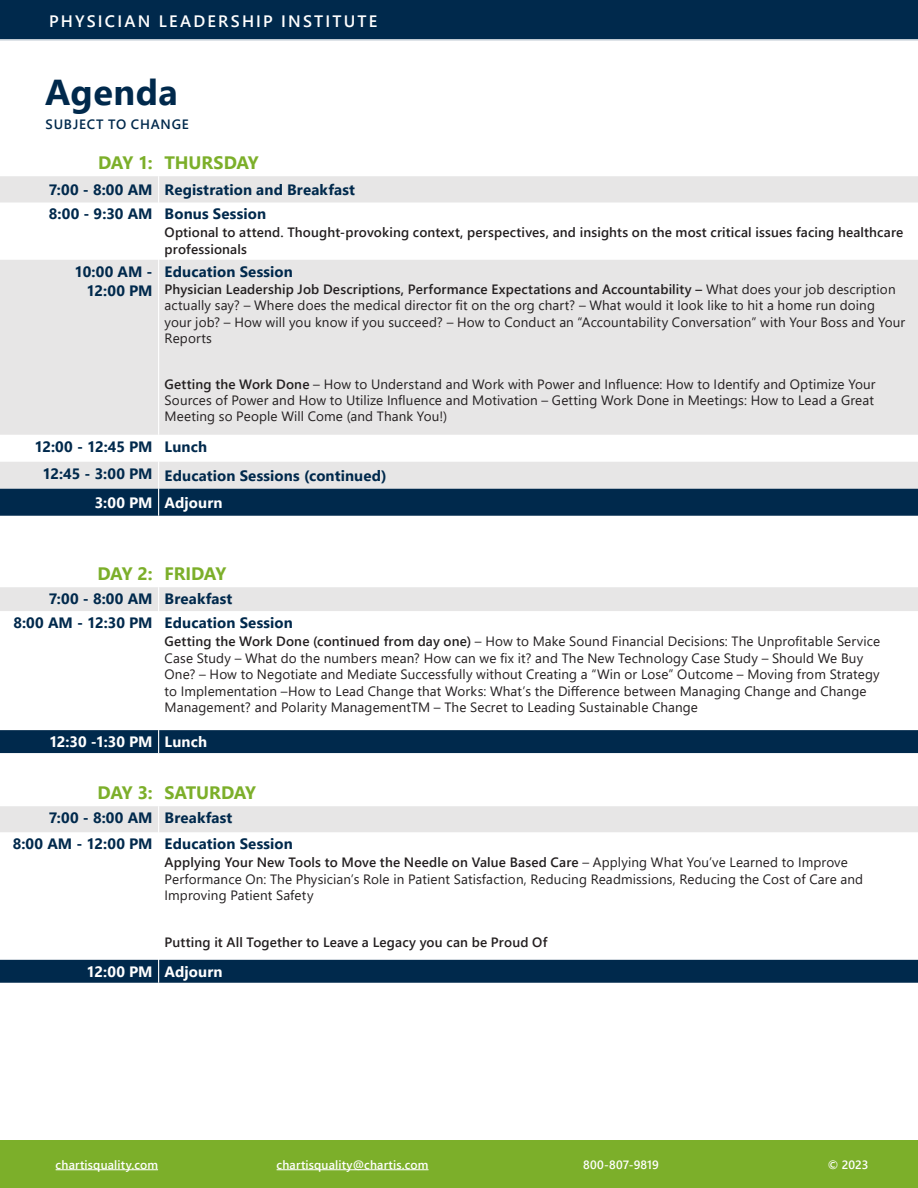
<style>
.page{position:relative;width:918px;height:1188px;background:#fff}
.page>*{position:absolute;margin:0;border:0;box-sizing:border-box;transform-origin:0 0}
.Chartis_-_Paper_Title{font:700 36px "Segoe UI";letter-spacing:.01em;color:#00294c}
.Chartis_-_Author_Name{font:700 18px "Segoe UI";letter-spacing:-.03em;color:#7caf2a}
.Chartis_-_Author_Name-2{font:700 18px "Segoe UI";letter-spacing:-.005em;color:#7caf2a}
.Chartis_-_Author_Name-3{font:700 18px "Segoe UI";letter-spacing:-.01em;color:#7caf2a}
.Chartis_-_Paper_Title-2{font:600 16.5px "Segoe UI";letter-spacing:.13em;color:#fff}
.Chartis_-_Author_Name-4{font:700 15px/19.5px "Segoe UI";letter-spacing:.01em;color:#00294c;text-align:right}
.Chartis_-_Author_Name-5{font:700 15px "Segoe UI";letter-spacing:.005em;color:#fff}
.Chartis_-_Author_Name-6{font:13.5px/16.5px "Segoe UI";letter-spacing:.01em;color:#231f20}
.Chartis_-_Author_Name-7{font:600 13.5px/16.5px "Segoe UI";letter-spacing:.01em;color:#231f20}
.Chartis_-_Paper_Title-3{font:600 13.5px "Segoe UI";letter-spacing:.055em;color:#00294c}
.t1{font:600 12px "Segoe UI";letter-spacing:.015em;color:#fff}
.s1{font-weight:600}
</style>
<div class="page">
<div style="left:0;top:1140px;width:918px;height:48px;background:#7caf2a"></div>
<hr style="left:56px;top:1169px;width:102px;height:1px;background:#fff">
<hr style="left:277px;top:1169px;width:152px;height:1px;background:#fff">
<div style="left:0;top:260px;width:918px;height:175px;background:#e7e6e6"></div>
<div style="left:0;top:176px;width:918px;height:26px;background:#e7e6e6"></div>
<hr style="left:158px;top:260px;width:1px;height:175px;background:#fff">
<svg style="left:0;top:462px;width:918px;height:54px;background:#738799"></svg>
<div style="left:0;top:587px;width:918px;height:24px;background:#e7e6e6"></div>
<div style="left:0;top:730px;width:918px;height:23px;background:#00294c"></div>
<svg style="left:0;top:959px;width:918px;height:1px"></svg>
<div style="left:0;top:806px;width:918px;height:26px;background:#e7e6e6"></div>
<hr style="left:158px;top:833px;width:1px;height:127px;background:#fff">
<div style="left:0;top:960px;width:918px;height:23px;background:#00294c"></div>
<div style="left:0;top:0;width:918px;height:40px;background:#00294c"></div>
<p class="Chartis_-_Paper_Title-2" style="left:49px;top:5px;width:330px">PHYSICIAN LEADERSHIP INSTITUTE</p>
<p class="Chartis_-_Paper_Title" style="left:45px;top:58px;width:134px">Agenda</p>
<p class="Chartis_-_Paper_Title-3" style="left:46px;top:112px;width:145px">SUBJECT TO CHANGE</p>
<p class="Chartis_-_Author_Name" style="left:98px;top:146px;width:56px">DAY 1:</p>
<p class="Chartis_-_Author_Name-2" style="left:165px;top:146px;width:96px">THURSDAY</p>
<p class="Chartis_-_Author_Name-4" style="left:49px;top:179px;width:105px">7:00 - 8:00 AM</p>
<p class="Chartis_-_Author_Name-4" style="left:165px;top:179px;width:192px">Registration and Breakfast</p>
<p class="Chartis_-_Author_Name-4" style="left:49px;top:203px;width:105px">8:00 - 9:30 AM</p>
<p class="Chartis_-_Author_Name-4" style="left:165px;top:203px;width:103px">Bonus Session</p>
<p class="Chartis_-_Author_Name-7" style="left:165px;top:223px;width:740px">Optional to attend. Thought-provoking context, perspectives, and insights on the most critical issues facing healthcare professionals</p>
<p class="Chartis_-_Author_Name-4" style="left:75px;top:260px;width:80px">10:00 AM -<br>12:00 PM</p>
<p class="Chartis_-_Author_Name-4" style="left:165px;top:260px;width:130px">Education Session</p>
<p class="Chartis_-_Author_Name-6" style="left:165px;top:280px;width:742px"><span class="s1">Physician Leadership Job Descriptions, Performance Expectations and Accountability –</span> What does your job description actually say? – Where does the medical director fit on the org chart? – What would it look like to hit a home run doing your job? – How will you know if you succeed? – How to Conduct an “Accountability Conversation” with Your Boss and Your Reports</p>
<p class="Chartis_-_Author_Name-6" style="left:165px;top:375px;width:713px;text-align:justify"><span class="s1">Getting the Work Done</span> – How to Understand and Work with Power and Influence: How to Identify and Optimize Your Sources of Power and How to Utilize Influence and Motivation – Getting Work Done in Meetings: How to Lead a Great Meeting so People Will Come (and Thank You!)</p>
<p class="Chartis_-_Author_Name-4" style="left:34px;top:435px;width:120px">12:00 - 12:45 PM</p>
<p class="Chartis_-_Author_Name-4" style="left:165px;top:435px;width:44px">Lunch</p>
<p class="Chartis_-_Author_Name-4" style="left:43px;top:462px;width:112px">12:45 - 3:00 PM</p>
<p class="Chartis_-_Author_Name-4" style="left:165px;top:464px;width:224px">Education Sessions (continued)</p>
<p class="Chartis_-_Author_Name-5" style="left:95px;top:488px;width:59px">3:00 PM</p>
<p class="Chartis_-_Author_Name-5" style="left:165px;top:488px;width:59px">Adjourn</p>
<p class="Chartis_-_Author_Name" style="left:97px;top:557px;width:57px">DAY 2:</p>
<p class="Chartis_-_Author_Name" style="left:165px;top:557px;width:63px">FRIDAY</p>
<p class="Chartis_-_Author_Name-4" style="left:49px;top:588px;width:105px">7:00 - 8:00 AM</p>
<p class="Chartis_-_Author_Name-4" style="left:165px;top:588px;width:69px">Breakfast</p>
<p class="Chartis_-_Author_Name-4" style="left:13px;top:612px;width:141px">8:00 AM - 12:30 PM</p>
<p class="Chartis_-_Author_Name-4" style="left:165px;top:612px;width:130px">Education Session</p>
<p class="Chartis_-_Author_Name-6" style="left:165px;top:632px;width:717px"><span class="s1">Getting the Work Done (continued from day one)</span> – How to Make Sound Financial Decisions: The Unprofitable Service Case Study – What do the numbers mean? How can we fix it? and The New Technology Case Study – Should We Buy One? – How to Negotiate and Mediate Successfully without Creating a “Win or Lose” Outcome – Moving from Strategy to Implementation –How to Lead Change that Works: What’s the Difference between Managing Change and Change Management? and Polarity ManagementTM – The Secret to Leading Sustainable Change</p>
<p class="Chartis_-_Author_Name-5" style="left:49px;top:728px;width:105px">12:30 -1:30 PM</p>
<p class="Chartis_-_Author_Name-5" style="left:165px;top:728px;width:44px">Lunch</p>
<p class="Chartis_-_Author_Name" style="left:98px;top:776px;width:56px">DAY 3:</p>
<p class="Chartis_-_Author_Name-3" style="left:165px;top:776px;width:93px">SATURDAY</p>
<p class="Chartis_-_Author_Name-4" style="left:49px;top:807px;width:105px">7:00 - 8:00 AM</p>
<p class="Chartis_-_Author_Name-4" style="left:165px;top:807px;width:69px">Breakfast</p>
<p class="Chartis_-_Author_Name-4" style="left:13px;top:833px;width:141px">8:00 AM - 12:00 PM</p>
<p class="Chartis_-_Author_Name-4" style="left:165px;top:833px;width:130px">Education Session</p>
<p class="Chartis_-_Author_Name-6" style="left:165px;top:853px;width:700px"><span class="s1">Applying Your New Tools to Move the Needle on Value Based Care</span> – Applying What You’ve Learned to Improve<br>Performance On: The Physician’s Role in Patient Satisfaction, Reducing Readmissions, Reducing the Cost of Care and<br>Improving Patient Safety</p>
<p class="Chartis_-_Author_Name-7" style="left:165px;top:933px;width:384px">Putting it All Together to Leave a Legacy you can be Proud Of</p>
<p class="Chartis_-_Author_Name-5" style="left:87px;top:957px;width:67px">12:00 PM</p>
<p class="Chartis_-_Author_Name-5" style="left:165px;top:957px;width:59px">Adjourn</p>
<p class="t1" style="left:56px;top:1153px;width:104px">chartisquality.com</p>
<p class="t1" style="left:277px;top:1153px;width:153px">chartisquality@chartis.com</p>
<p class="t1" style="left:583px;top:1153px;width:77px">800-807-9819</p>
<p class="t1" style="left:828px;top:1153px;width:42px">© 2023</p>
</div>
